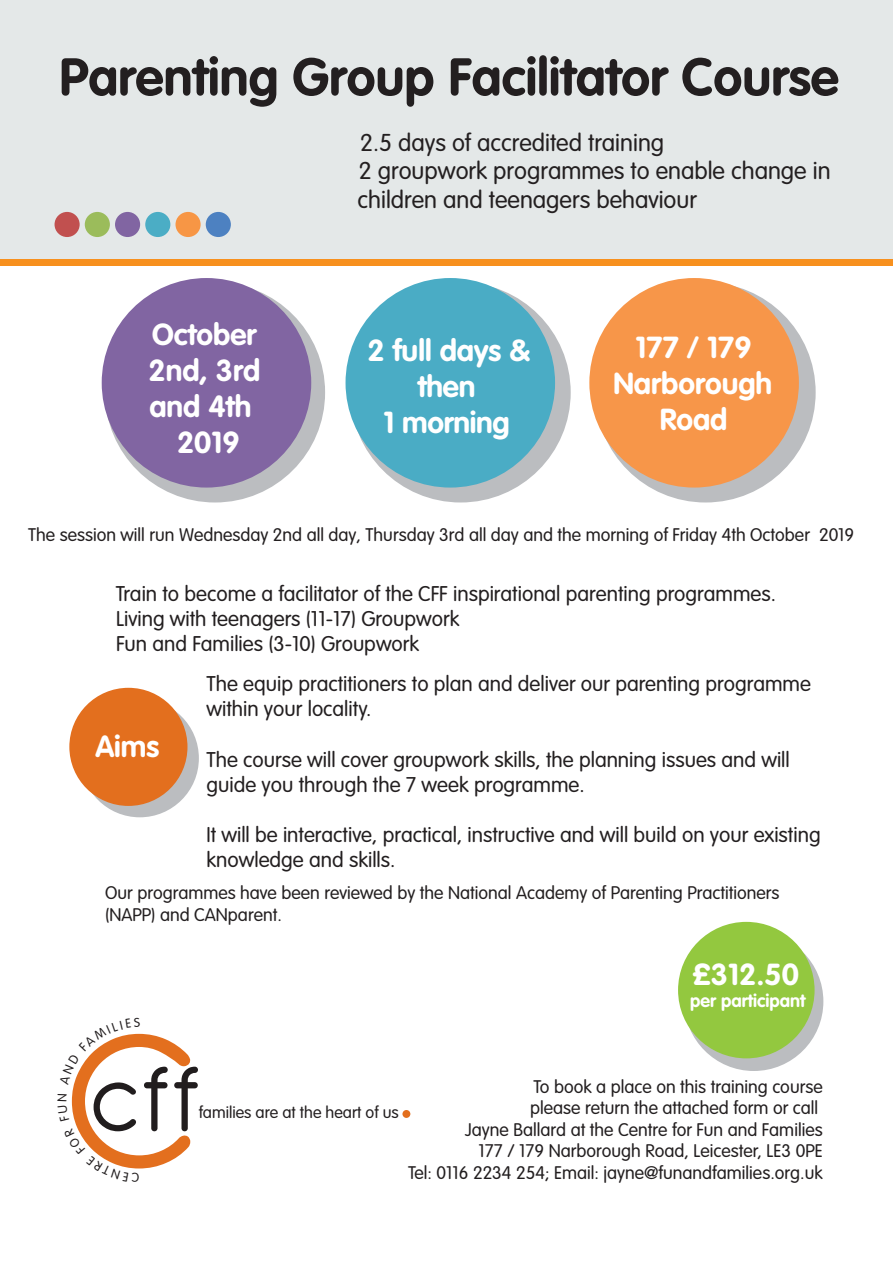
<style>
.page{position:relative;width:893px;height:1263px;background:#fff}
.page>*{position:absolute;margin:0;border:0;box-sizing:border-box;transform-origin:0 0}
.t1{font:101.1px "Antipasto";color:#211d1e}
.t2{font:700 52.2px "VAG Rounded";color:#231f20}
.t3{font:700 30px/36px "VAG Rounded";color:#fff;text-align:center}
.t4{font:300 24px/28.8px "VAG Rounded";color:#231f20}
.t5{font:300 21px/25.2px "VAG Rounded";color:#231f20}
.t6{font:300 18px/21.6px "VAG Rounded";color:#231f20}
.t7{font:700 18px "VAG Rounded";color:#fff}
.t8{font:300 16.35px "VAG Rounded";color:#231f20}
.s1{font-size:211.35px;color:#e36f1e}
</style>
<div class="page">
<div style="left:81px;top:699px;width:118px;height:118px;background:#bbbdc0;border-radius:50%"></div>
<div style="left:69px;top:688px;width:118px;height:118px;background:#e36f1e;border-radius:50%"></div>
<div style="left:684px;top:932px;width:139px;height:139px;background:#bbbdc0;border-radius:50%"></div>
<div style="left:105px;top:282px;width:220px;height:220px;background:#bbbdc0;border-radius:50%"></div>
<div style="left:351px;top:282px;width:220px;height:220px;background:#bbbdc0;border-radius:50%"></div>
<div style="left:595px;top:282px;width:221px;height:220px;background:#bbbdc0;border-radius:50%"></div>
<div style="left:678px;top:922px;width:136px;height:136px;background:#93c83f;border-radius:50%"></div>
<div style="left:589px;top:278px;width:210px;height:210px;background:#f79649;border-radius:50%"></div>
<div style="left:346px;top:278px;width:209px;height:210px;background:#4aacc5;border-radius:50%"></div>
<div style="left:0;top:258px;width:893px;height:8px;background:#f7901e"></div>
<div style="left:0;top:0;width:893px;height:258px;background:#e4e8e8"></div>
<div style="left:55px;top:212px;width:25px;height:25px;background:#c1504f;border-radius:50%"></div>
<div style="left:85px;top:212px;width:25px;height:25px;background:#9bbc5b;border-radius:50%"></div>
<div style="left:115px;top:212px;width:25px;height:25px;background:#8165a2;border-radius:50%"></div>
<div style="left:145px;top:212px;width:25px;height:25px;background:#4badc5;border-radius:50%"></div>
<div style="left:175px;top:212px;width:26px;height:25px;background:#f79645;border-radius:50%"></div>
<div style="left:206px;top:212px;width:25px;height:25px;background:#4d81c1;border-radius:50%"></div>
<div style="left:102px;top:278px;width:209px;height:210px;background:#8165a2;border-radius:50%"></div>
<div style="left:402px;top:1110px;width:8px;height:8px;background:#e36f1e;border-radius:50%"></div>
<p class="t2" style="left:59px;top:55px;width:781px">Parenting Group Facilitator Course</p>
<p class="t4" style="left:358px;top:130px;width:474px">2.5 days of accredited training<br>2 groupwork programmes to enable change in children and teenagers behaviour</p>
<p class="t3" style="left:149px;top:319px;width:113px">October<br>2nd, 3rd and 4th<br>2019</p>
<p class="t3" style="left:367px;top:335px;width:165px">2 full days &amp; then<br>1 morning</p>
<p class="t3" style="left:613px;top:332px;width:160px">177 / 179<br>Narborough<br>Road</p>
<p class="t6" style="left:28px;top:525px;width:828px">The session will run Wednesday 2nd all day, Thursday 3rd all day and the morning of Friday 4th October 2019</p>
<p class="t5" style="left:116px;top:582px;width:662px">Train to become a facilitator of the CFF inspirational parenting programmes.<br>Living with teenagers (11-17) Groupwork<br>Fun and Families (3-10) Groupwork</p>
<p class="t5" style="left:206px;top:673px;width:606px">The equip practitioners to plan and deliver our parenting programme within your locality.</p>
<p class="t5" style="left:206px;top:748px;width:585px">The course will cover groupwork skills, the planning issues and will guide you through the 7 week programme.</p>
<p class="t5" style="left:206px;top:824px;width:616px">It will be interactive, practical, instructive and will build on your existing knowledge and skills.</p>
<p class="t6" style="left:105px;top:883px;width:676px">Our programmes have been reviewed by the National Academy of Parenting Practitioners (NAPP) and CANparent.</p>
<p class="t3" style="left:95px;top:731px;width:65px">Aims</p>
<p class="t1" style="left:68px;top:1040px;width:132px"><span class="s1">C</span>cff</p>
<p class="t8" style="left:199px;top:1105px;width:202px">families are at the heart of us</p>
<p class="t3" style="left:693px;top:959px;width:108px">£312.50</p>
<p class="t7" style="left:690px;top:993px;width:117px">per participant</p>
<p class="t6" style="left:408px;top:1077px;width:416px;text-align:right">To book a place on this training course<br>please return the attached form or call<br>Jayne Ballard at the Centre for Fun and Families<br>177 / 179 Narborough Road, Leicester, LE3 0PE<br>Tel: 0116 2234 254; Email: jayne@funandfamilies.org.uk</p>
</div>
